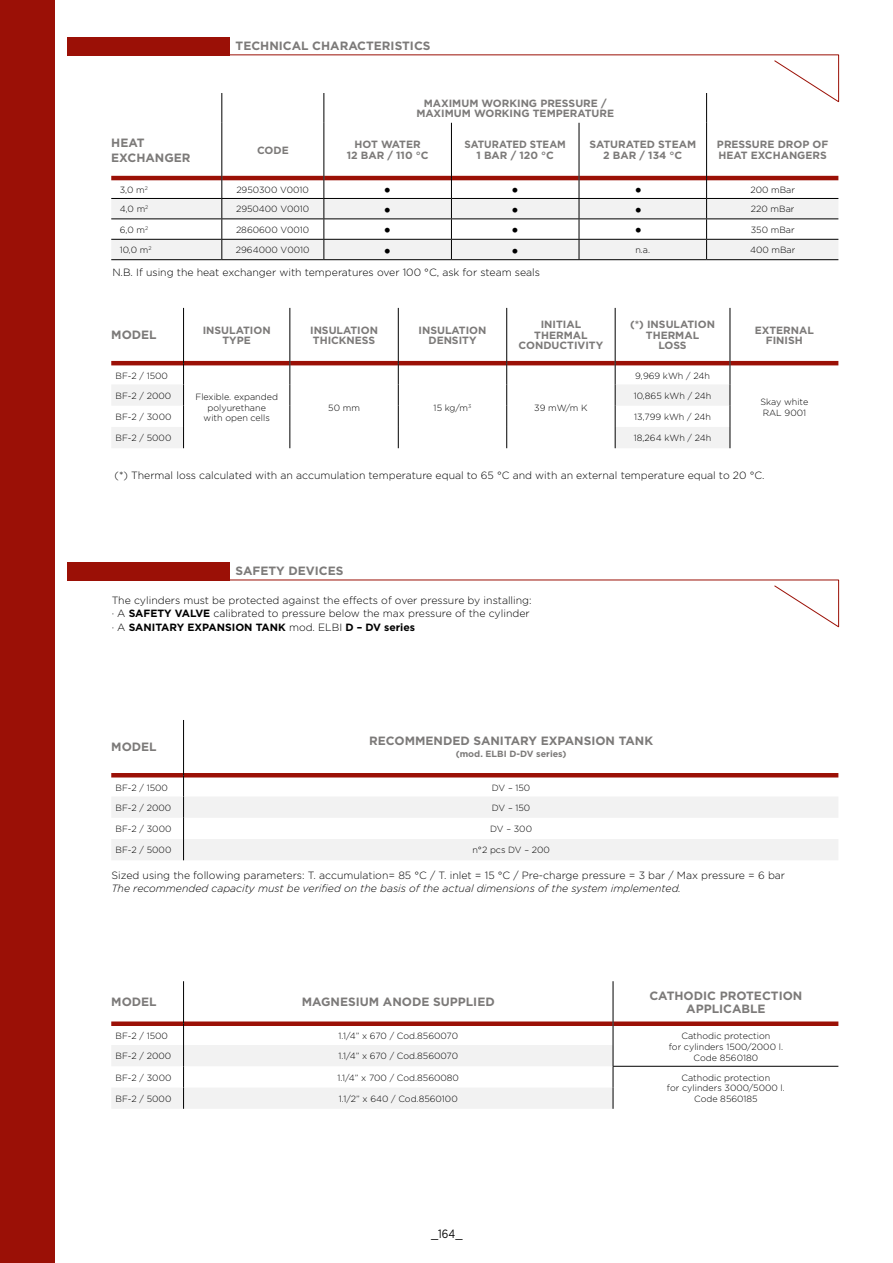
<style>
.page{position:relative;width:893px;height:1263px;background:#fff}
.page>*{position:absolute;margin:0;border:0;box-sizing:border-box;transform-origin:0 0}
.t1{font:300 19.5px "Gotham";color:#000}
.t2{font:700 12px/15px "Gotham";color:#7c7a79}
.t3{font:12px "Gotham";color:#000}
.t4{font:300 10.5px/13.5px "Gotham";color:#000}
.t5{font:700 10.5px/10.5px "Gotham";color:#7c7a79;text-align:center}
.t6{font:italic 300 10.5px "Gotham";color:#000}
.t7{font:700 10.5px/10.5px "Gotham";color:#7c7a79;text-align:center;scale:.95 1}
.t8{font:300 9px/10.8px "Gotham";color:#000;text-align:center}
.t9{font:700 9px "Gotham";color:#7c7a79}
.s1{font-weight:700}
</style>
<div class="page">
<svg style="left:222px;top:54px;width:617px;height:49px"></svg>
<div style="left:67px;top:37px;width:162px;height:19px;background:#9b1006"></div>
<svg style="left:229px;top:579px;width:610px;height:49px"></svg>
<div style="left:67px;top:562px;width:162px;height:19px;background:#9b1006"></div>
<div style="left:0;top:0;width:54px;height:1263px;background:#9b1006"></div>
<hr style="left:111px;top:176px;width:110px;height:4px;background:#9b1006">
<hr style="left:222px;top:176px;width:101px;height:4px;background:#9b1006">
<hr style="left:324px;top:176px;width:127px;height:4px;background:#9b1006">
<hr style="left:452px;top:176px;width:127px;height:4px;background:#9b1006">
<hr style="left:579px;top:176px;width:127px;height:4px;background:#9b1006">
<hr style="left:707px;top:176px;width:131px;height:4px;background:#9b1006">
<hr style="left:221px;top:93px;width:1px;height:30px;background:#000">
<hr style="left:323px;top:93px;width:1px;height:30px;background:#000">
<hr style="left:706px;top:93px;width:1px;height:30px;background:#000">
<hr style="left:221px;top:123px;width:1px;height:55px;background:#000">
<hr style="left:323px;top:123px;width:1px;height:55px;background:#000">
<hr style="left:451px;top:123px;width:1px;height:55px;background:#000">
<hr style="left:579px;top:123px;width:1px;height:55px;background:#000">
<hr style="left:706px;top:123px;width:1px;height:55px;background:#000">
<svg style="left:111px;top:178px;width:727px;height:82px"></svg>
<hr style="left:111px;top:361px;width:72px;height:4px;background:#9b1006">
<hr style="left:184px;top:361px;width:105px;height:4px;background:#9b1006">
<hr style="left:290px;top:361px;width:108px;height:4px;background:#9b1006">
<hr style="left:399px;top:361px;width:107px;height:4px;background:#9b1006">
<hr style="left:507px;top:361px;width:108px;height:4px;background:#9b1006">
<hr style="left:615px;top:361px;width:115px;height:4px;background:#9b1006">
<hr style="left:730px;top:361px;width:108px;height:4px;background:#9b1006">
<hr style="left:183px;top:308px;width:1px;height:55px;background:#000">
<hr style="left:289px;top:308px;width:1px;height:55px;background:#000">
<hr style="left:398px;top:308px;width:1px;height:55px;background:#000">
<hr style="left:506px;top:308px;width:1px;height:55px;background:#000">
<hr style="left:615px;top:308px;width:1px;height:55px;background:#000">
<hr style="left:730px;top:308px;width:1px;height:55px;background:#000">
<svg style="left:111px;top:363px;width:620px;height:85px"></svg>
<svg style="left:112px;top:796px;width:726px;height:64px;fill:#f2f2f2"></svg>
<hr style="left:111px;top:773px;width:72px;height:4px;background:#9b1006">
<hr style="left:184px;top:773px;width:654px;height:4px;background:#9b1006">
<hr style="left:183px;top:720px;width:1px;height:55px;background:#000">
<svg style="left:183px;top:775px;width:1px;height:85px"></svg>
<div style="left:111px;top:1021px;width:72px;height:5px;background:#9b1006"></div>
<div style="left:184px;top:1021px;width:429px;height:5px;background:#9b1006"></div>
<div style="left:613px;top:1021px;width:225px;height:5px;background:#9b1006"></div>
<hr style="left:183px;top:981px;width:1px;height:43px;background:#000">
<hr style="left:613px;top:981px;width:1px;height:43px;background:#000">
<svg style="left:111px;top:1024px;width:503px;height:85px"></svg>
<hr style="left:613px;top:1066px;width:225px;height:1px;background:#000">
<h2 class="t2" style="left:236px;top:38px;width:196px">TECHNICAL CHARACTERISTICS</h2>
<p class="t5" style="left:416px;top:98px;width:199px">MAXIMUM WORKING PRESSURE /<br>MAXIMUM WORKING TEMPERATURE</p>
<h2 class="t2" style="left:111px;top:135px;width:81px">HEAT<br>EXCHANGER</h2>
<p class="t5" style="left:257px;top:144px;width:33px">CODE</p>
<p class="t5" style="left:347px;top:139px;width:83px">HOT WATER<br>12 BAR / 110 °C</p>
<p class="t7" style="left:465px;top:139px;width:108px">SATURATED STEAM<br>1 BAR / 120 °C</p>
<p class="t5" style="left:589px;top:139px;width:108px">SATURATED STEAM<br>2 BAR / 134 °C</p>
<p class="t5" style="left:717px;top:139px;width:113px;text-align:left">PRESSURE DROP OF<br>HEAT EXCHANGERS</p>
<p class="t8" style="left:120px;top:184px;width:30px">3,0 m<sup>2</sup></p>
<p class="t8" style="left:236px;top:184px;width:74px">2950300 V0010</p>
<h1 class="t1" style="left:383px;top:180px;width:11px">•</h1>
<h1 class="t1" style="left:510px;top:180px;width:11px">•</h1>
<h1 class="t1" style="left:634px;top:180px;width:11px">•</h1>
<p class="t8" style="left:750px;top:184px;width:46px">200 mBar</p>
<p class="t8" style="left:120px;top:204px;width:30px">4,0 m<sup>2</sup></p>
<p class="t8" style="left:236px;top:204px;width:75px">2950400 V0010</p>
<h1 class="t1" style="left:383px;top:199px;width:11px">•</h1>
<h1 class="t1" style="left:510px;top:199px;width:11px">•</h1>
<h1 class="t1" style="left:634px;top:199px;width:11px">•</h1>
<p class="t8" style="left:751px;top:204px;width:45px">220 mBar</p>
<p class="t8" style="left:120px;top:224px;width:30px">6,0 m<sup>2</sup></p>
<p class="t8" style="left:236px;top:224px;width:75px">2860600 V0010</p>
<h1 class="t1" style="left:383px;top:220px;width:11px">•</h1>
<h1 class="t1" style="left:510px;top:220px;width:11px">•</h1>
<h1 class="t1" style="left:634px;top:220px;width:11px">•</h1>
<p class="t8" style="left:751px;top:224px;width:45px">350 mBar</p>
<p class="t8" style="left:120px;top:245px;width:33px">10,0 m<sup>2</sup></p>
<p class="t8" style="left:236px;top:245px;width:75px">2964000 V0010</p>
<h1 class="t1" style="left:383px;top:240px;width:11px">•</h1>
<h1 class="t1" style="left:510px;top:240px;width:11px">•</h1>
<p class="t8" style="left:635px;top:245px;width:16px">n.a.</p>
<p class="t8" style="left:750px;top:245px;width:47px">400 mBar</p>
<p class="t4" style="left:112px;top:265px;width:429px">N.B. If using the heat exchanger with temperatures over 100 °C, ask for steam seals</p>
<h2 class="t2" style="left:111px;top:327px;width:47px">MODEL</h2>
<p class="t5" style="left:203px;top:324px;width:69px">INSULATION<br>TYPE</p>
<p class="t5" style="left:310px;top:324px;width:69px;text-align:left">INSULATION<br>THICKNESS</p>
<p class="t5" style="left:419px;top:324px;width:69px">INSULATION<br>DENSITY</p>
<p class="t5" style="left:519px;top:319px;width:86px">INITIAL<br>THERMAL<br>CONDUCTIVITY</p>
<p class="t5" style="left:630px;top:319px;width:86px">(*) INSULATION<br>THERMAL<br>LOSS</p>
<p class="t5" style="left:755px;top:324px;width:61px">EXTERNAL<br>FINISH</p>
<p class="t8" style="left:116px;top:370px;width:54px">BF-2 / 1500</p>
<p class="t8" style="left:195px;top:391px;width:84px">Flexible. expanded polyurethane<br>with open cells</p>
<p class="t8" style="left:328px;top:402px;width:33px">50 mm</p>
<p class="t8" style="left:434px;top:402px;width:39px">15 kg/m<sup>3</sup></p>
<p class="t8" style="left:534px;top:402px;width:55px">39 mW/m K</p>
<p class="t8" style="left:635px;top:370px;width:76px">9,969 kWh / 24h</p>
<p class="t8" style="left:116px;top:390px;width:57px">BF-2 / 2000</p>
<p class="t8" style="left:634px;top:390px;width:79px">10,865 kWh / 24h</p>
<p class="t8" style="left:116px;top:411px;width:57px">BF-2 / 3000</p>
<p class="t8" style="left:634px;top:411px;width:78px">13,799 kWh / 24h</p>
<p class="t8" style="left:116px;top:433px;width:57px">BF-2 / 5000</p>
<p class="t8" style="left:634px;top:433px;width:79px">18,264 kWh / 24h</p>
<p class="t8" style="left:760px;top:396px;width:49px;text-align:left">Skay white<br>RAL 9001</p>
<p class="t4" style="left:115px;top:468px;width:651px">(*) Thermal loss calculated with an accumulation temperature equal to 65 °C and with an external temperature equal to 20 °C.</p>
<h2 class="t2" style="left:236px;top:563px;width:109px">SAFETY DEVICES</h2>
<p class="t4" style="left:112px;top:593px;width:422px">The cylinders must be protected against the effects of over pressure by installing: · A <span class="s1">SAFETY VALVE</span> calibrated to pressure below the max pressure of the cylinder · A <span class="s1">SANITARY EXPANSION TANK</span> mod. ELBI <span class="s1">D – DV series</span></p>
<h2 class="t2" style="left:111px;top:739px;width:47px">MODEL</h2>
<h2 class="t2" style="left:369px;top:733px;width:285px">RECOMMENDED SANITARY EXPANSION TANK</h2>
<p class="t9" style="left:456px;top:749px;width:112px">(mod. ELBI D-DV series)</p>
<p class="t8" style="left:116px;top:782px;width:54px">BF-2 / 1500</p>
<p class="t8" style="left:492px;top:782px;width:40px">DV – 150</p>
<p class="t8" style="left:116px;top:802px;width:57px">BF-2 / 2000</p>
<p class="t8" style="left:492px;top:802px;width:40px">DV – 150</p>
<p class="t8" style="left:116px;top:823px;width:57px">BF-2 / 3000</p>
<p class="t8" style="left:490px;top:823px;width:43px">DV – 300</p>
<p class="t8" style="left:116px;top:845px;width:57px">BF-2 / 5000</p>
<p class="t8" style="left:472px;top:845px;width:79px">n°2 pcs DV – 200</p>
<p class="t4" style="left:111px;top:868px;width:675px">Sized using the following parameters: T. accumulation= 85 °C / T. inlet = 15 °C / Pre-charge pressure = 3 bar / Max pressure = 6 bar</p>
<p class="t6" style="left:111px;top:883px;width:571px">The recommended capacity must be verified on the basis of the actual dimensions of the system implemented.</p>
<h2 class="t2" style="left:111px;top:994px;width:47px">MODEL</h2>
<h2 class="t2" style="left:302px;top:994px;width:194px">MAGNESIUM ANODE SUPPLIED</h2>
<h2 class="t2" style="left:649px;top:988px;width:154px;line-height:13.5px;text-align:center">CATHODIC PROTECTION<br>APPLICABLE</h2>
<p class="t8" style="left:116px;top:1030px;width:54px">BF-2 / 1500</p>
<p class="t8" style="left:338px;top:1030px;width:121px">1.1/4” x 670 / Cod.8560070</p>
<p class="t8" style="left:669px;top:1030px;width:116px">Cathodic protection<br>for cylinders 1500/2000 l.</p>
<p class="t8" style="left:115px;top:1051px;width:57px">BF-2 / 2000</p>
<p class="t8" style="left:338px;top:1051px;width:121px">1.1/4” x 670 / Cod.8560070</p>
<p class="t8" style="left:694px;top:1052px;width:66px">Code 8560180</p>
<p class="t8" style="left:115px;top:1072px;width:57px">BF-2 / 3000</p>
<p class="t8" style="left:338px;top:1072px;width:123px">1.1/4” x 700 / Cod.8560080</p>
<p class="t8" style="left:667px;top:1072px;width:119px">Cathodic protection<br>for cylinders 3000/5000 l.</p>
<p class="t8" style="left:115px;top:1093px;width:57px">BF-2 / 5000</p>
<p class="t8" style="left:339px;top:1093px;width:120px">1.1/2” x 640 / Cod.8560100</p>
<p class="t8" style="left:694px;top:1093px;width:65px">Code 8560185</p>
<h2 class="t3" style="left:431px;top:1227px;width:33px">_164_</h2>
</div>
